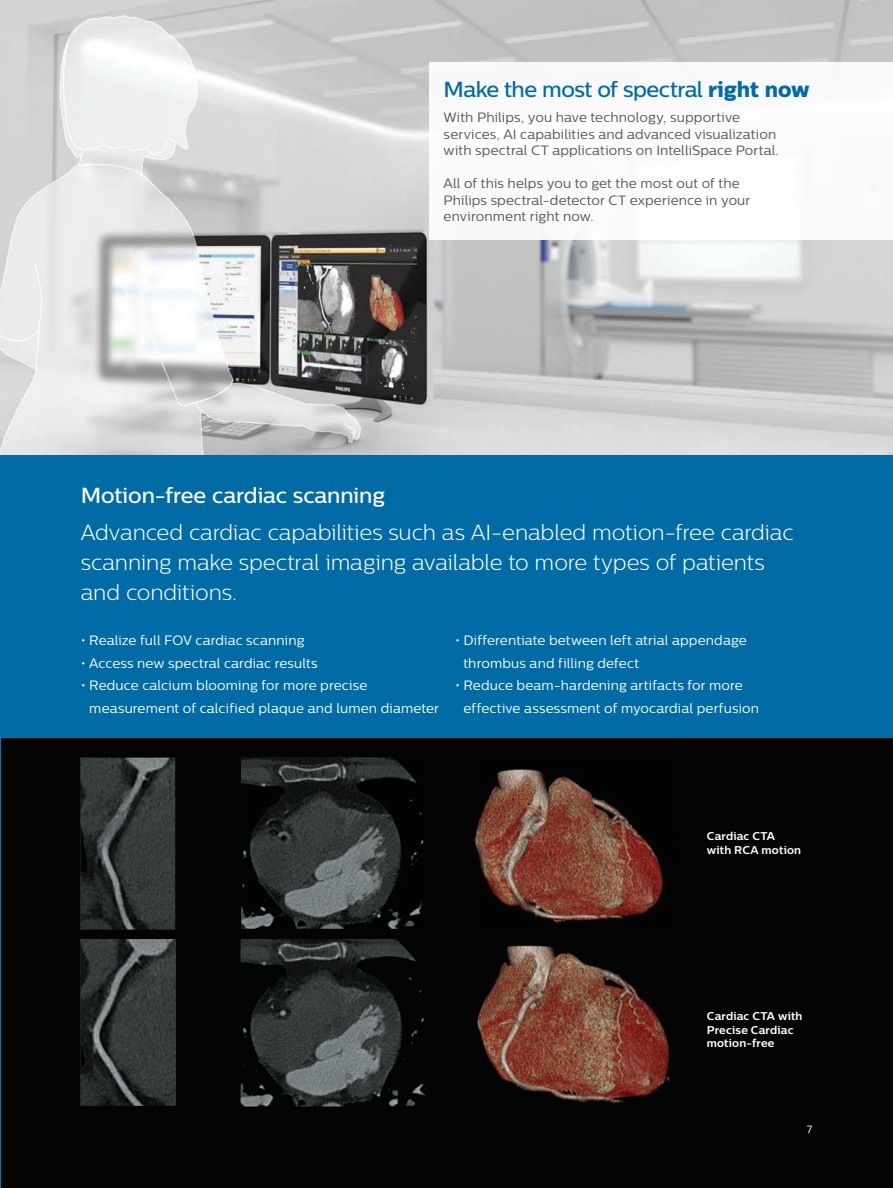
<style>
.page{position:relative;width:893px;height:1188px;background:#fff}
.page>*{position:absolute;margin:0;border:0;box-sizing:border-box;transform-origin:0 0}
.t1{font:300 21.75px/30px "Centrale Sans";letter-spacing:-.005em;color:#fff}
.t2{font:500 21.75px "Centrale Sans";letter-spacing:-.025em;color:#006ba4}
.t3{font:500 21.75px "Centrale Sans";letter-spacing:-.005em;color:#fff}
.t4{font:13.5px/22.5px "Centrale Sans";letter-spacing:.01em;color:#fff}
.t5{font:13.5px/16.5px "Centrale Sans";letter-spacing:.01em;color:#52575f}
.t6{font:700 11.25px/13.5px "Centrale Sans";letter-spacing:.015em;color:#fff}
.t7{font:10.5px "Centrale Sans";color:#fff}
.s1{font-family:"Centrale Sans X Bold";font-weight:400}
</style>
<div class="page">
<div style="left:0;top:454px;width:893px;height:283px;background:#006ba4"></div>
<div style="left:1px;top:737px;width:892px;height:451px;background:#040503"></div>
<hr style="left:0;top:456px;width:1px;height:732px;background:#8fc3e9">
<img style="left:0;top:0;width:893px;height:455px">
<div style="left:429px;top:62px;width:464px;height:178px;background:#fff"></div>
<img style="left:81px;top:939px;width:95px;height:167px">
<img style="left:465px;top:941px;width:215px;height:164px">
<img style="left:465px;top:760px;width:215px;height:170px">
<img style="left:241px;top:939px;width:185px;height:168px">
<img style="left:241px;top:758px;width:186px;height:171px">
<img style="left:81px;top:757px;width:95px;height:172px">
<h1 class="t2" style="left:444px;top:77px;width:367px">Make the most of spectral <span class="s1">right now</span></h1>
<p class="t5" style="left:444px;top:109px;width:337px">With Philips, you have technology, supportive services, AI capabilities and advanced visualization with spectral CT applications on IntelliSpace Portal.</p>
<p class="t5" style="left:444px;top:175px;width:308px">All of this helps you to get the most out of the<br>Philips spectral-detector CT experience in your environment right now.</p>
<h1 class="t3" style="left:81px;top:482px;width:306px">Motion-free cardiac scanning</h1>
<h1 class="t1" style="left:81px;top:517px;width:714px">Advanced cardiac capabilities such as AI-enabled motion-free cardiac scanning make spectral imaging available to more types of patients and conditions.</h1>
<p class="t4" style="left:81px;top:629px;width:225px">• Realize full FOV cardiac scanning</p>
<p class="t4" style="left:81px;top:652px;width:238px">• Access new spectral cardiac results</p>
<p class="t4" style="left:89px;top:674px;width:351px;text-indent:-9px">• Reduce calcium blooming for more precise measurement of calcified plaque and lumen diameter</p>
<p class="t4" style="left:463px;top:629px;width:285px;text-indent:-9px">• Differentiate between left atrial appendage thrombus and filling defect</p>
<p class="t4" style="left:463px;top:674px;width:297px;text-indent:-9px">• Reduce beam-hardening artifacts for more effective assessment of myocardial perfusion</p>
<p class="t6" style="left:707px;top:829px;width:96px">Cardiac CTA with RCA motion</p>
<p class="t6" style="left:707px;top:1009px;width:97px">Cardiac CTA with<br>Precise Cardiac motion-free</p>
<p class="t7" style="left:807px;top:1123px;width:7px">7</p>
</div>
